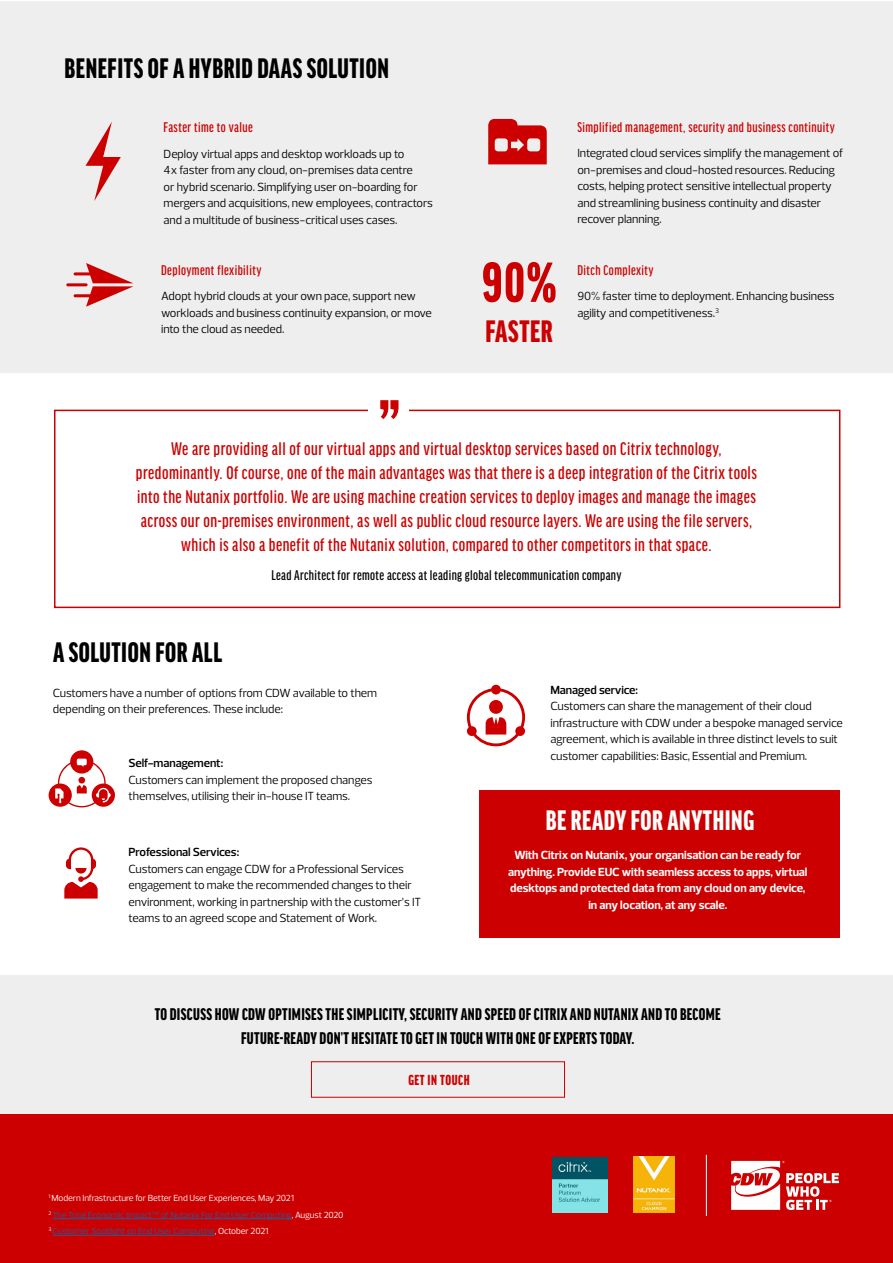
<style>
.page{position:relative;width:893px;height:1263px;background:#fff}
.page>*{position:absolute;margin:0;border:0;box-sizing:border-box;transform-origin:0 0}
.t1{font:900 extra-condensed 33px "Good Headline Pro";letter-spacing:.02em;color:#c00}
.t2{font:900 extra-condensed 30px "Good Headline Pro";letter-spacing:.02em;color:#000}
.t3{font:900 extra-condensed 30px "Good Headline Pro";letter-spacing:.02em;color:#fff}
.t4{font:500 extra-condensed 19.5px/24px "Good Headline Pro";letter-spacing:.025em;color:#c00;text-align:center}
.t5{font:900 extra-condensed 18px/24px "Good Headline Pro";letter-spacing:.02em;color:#000;text-align:center}
.t6{font:900 extra-condensed 15.45px "Good Headline Pro";letter-spacing:.04em;color:#c00}
.t7{font:500 extra-condensed 15px "Good Headline Pro";letter-spacing:.03em;color:#c00}
.t8{font:500 extra-condensed 15px "Good Headline Pro";letter-spacing:.025em;color:#000}
.t9{font:12px/16.5px "Prelo";letter-spacing:-.005em;color:#000}
.t10{font:700 12px/16.5px "Prelo";letter-spacing:-.01em;color:#fff;text-align:center}
.t11{font:600 12px "Prelo";letter-spacing:-.01em;color:#000}
.t12{font:9px/16.5px "Prelo";letter-spacing:-.015em;color:#275b9b}
.s1{color:#fff}
</style>
<div class="page">
<div style="left:0;top:975px;width:893px;height:157px;background:#eee"></div>
<div style="left:479px;top:790px;width:360px;height:148px;background:#c00"></div>
<div style="left:54px;top:410px;width:786px;height:198px;border:2px solid #c00"></div>
<div style="left:368px;top:400px;width:41px;height:19px;background:#fff"></div>
<svg style="left:380px;top:400px;width:18px;height:19px"></svg>
<div style="left:0;top:1px;width:893px;height:371px;background:#eee"></div>
<svg style="left:86px;top:122px;width:35px;height:79px"></svg>
<svg style="left:74px;top:263px;width:59px;height:44px"></svg>
<hr style="left:66px;top:283px;width:22px;height:3px;background:#c00;border-radius:2px">
<svg style="left:488px;top:119px;width:59px;height:45px"></svg>
<svg style="left:483px;top:262px;width:73px;height:41px"></svg>
<svg style="left:64px;top:847px;width:34px;height:51px"></svg>
<svg style="left:467px;top:685px;width:58px;height:61px"></svg>
<svg style="left:49px;top:750px;width:66px;height:57px"></svg>
<div style="left:0;top:1114px;width:893px;height:149px;background:#c00"></div>
<svg style="left:731px;top:1161px;width:108px;height:49px"></svg>
<hr style="left:706px;top:1155px;width:1px;height:61px;background:#fff">
<img style="left:553px;top:1158px;width:55px;height:55px">
<hr style="left:52px;top:1218px;width:240px;height:1px;background:#275b9b">
<hr style="left:53px;top:1235px;width:162px;height:1px;background:#275b9b">
<img style="left:633px;top:1157px;width:42px;height:56px">
<h2 class="t2" style="left:64px;top:53px;width:326px">BENEFITS OF A HYBRID DAAS SOLUTION</h2>
<p class="t7" style="left:164px;top:120px;width:91px">Faster time to value</p>
<p class="t9" style="left:164px;top:146px;width:271px">Deploy virtual apps and desktop workloads up to<br>4x faster from any cloud, on-premises data centre<br>or hybrid scenario. Simplifying user on-boarding for mergers and acquisitions, new employees, contractors and a multitude of business-critical uses cases.</p>
<p class="t7" style="left:161px;top:262px;width:102px">Deployment flexibility</p>
<p class="t9" style="left:161px;top:288px;width:272px">Adopt hybrid clouds at your own pace, support new workloads and business continuity expansion, or move into the cloud as needed.</p>
<h1 class="t1" style="left:485px;top:315px;width:69px">FASTER</h1>
<p class="t7" style="left:577px;top:120px;width:259px">Simplified management, security and business continuity</p>
<p class="t9" style="left:577px;top:145px;width:267px">Integrated cloud services simplify the management of on-premises and cloud-hosted resources. Reducing costs, helping protect sensitive intellectual property and streamlining business continuity and disaster recover planning.</p>
<p class="t7" style="left:577px;top:262px;width:78px">Ditch Complexity</p>
<p class="t9" style="left:577px;top:288px;width:259px">90% faster time to deployment. Enhancing business agility and competitiveness.<sup>3</sup></p>
<p class="t4" style="left:136px;top:437px;width:623px">We are providing all of our virtual apps and virtual desktop services based on Citrix technology, predominantly. Of course, one of the main advantages was that there is a deep integration of the Citrix tools into the Nutanix portfolio. We are using machine creation services to deploy images and manage the images across our on-premises environment, as well as public cloud resource layers. We are using the file servers, which is also a benefit of the Nutanix solution, compared to other competitors in that space.</p>
<p class="t8" style="left:271px;top:567px;width:352px">Lead Architect for remote access at leading global telecommunication company</p>
<h2 class="t2" style="left:53px;top:638px;width:171px">A SOLUTION FOR ALL</h2>
<p class="t9" style="left:53px;top:685px;width:326px">Customers have a number of options from CDW available to them depending on their preferences. These include:</p>
<p class="t11" style="left:129px;top:756px;width:96px">Self-management:</p>
<p class="t9" style="left:129px;top:771px;width:245px">Customers can implement the proposed changes themselves, utilising their in-house IT teams.</p>
<p class="t11" style="left:129px;top:845px;width:112px">Professional Services:</p>
<p class="t9" style="left:129px;top:861px;width:294px">Customers can engage CDW for a Professional Services engagement to make the recommended changes to their environment, working in partnership with the customer’s IT teams to an agreed scope and Statement of Work.</p>
<p class="t11" style="left:550px;top:682px;width:89px">Managed service:</p>
<p class="t9" style="left:550px;top:698px;width:294px">Customers can share the management of their cloud infrastructure with CDW under a bespoke managed service agreement, which is available in three distinct levels to suit customer capabilities: Basic, Essential and Premium.</p>
<h2 class="t3" style="left:546px;top:805px;width:210px">BE READY FOR ANYTHING</h2>
<p class="t10" style="left:508px;top:847px;width:301px">With Citrix on Nutanix, your organisation can be ready for anything. Provide EUC with seamless access to apps, virtual desktops and protected data from any cloud on any device, in any location, at any scale.</p>
<h3 class="t5" style="left:155px;top:1002px;width:567px">TO DISCUSS HOW CDW OPTIMISES THE SIMPLICITY, SECURITY AND SPEED OF CITRIX AND NUTANIX AND TO BECOME<br>FUTURE-READY DON’T HESITATE TO GET IN TOUCH WITH ONE OF EXPERTS TODAY.</h3>
<p class="t12" style="left:49px;top:1190px;width:296px"><sup>1</sup> <span class="s1">Modern Infrastructure for Better End User Experiences, May 2021<br></span><sup>2</sup> The Total Economic Impact™ of Nutanix For End User Computing<span class="s1">, August 2020<br></span><sup>3</sup> Customer Spotlight on End User Computing<span class="s1">, October 2021</span></p>
<p class="t6" style="left:408px;top:1072px;width:63px">GET IN TOUCH</p>
</div>
